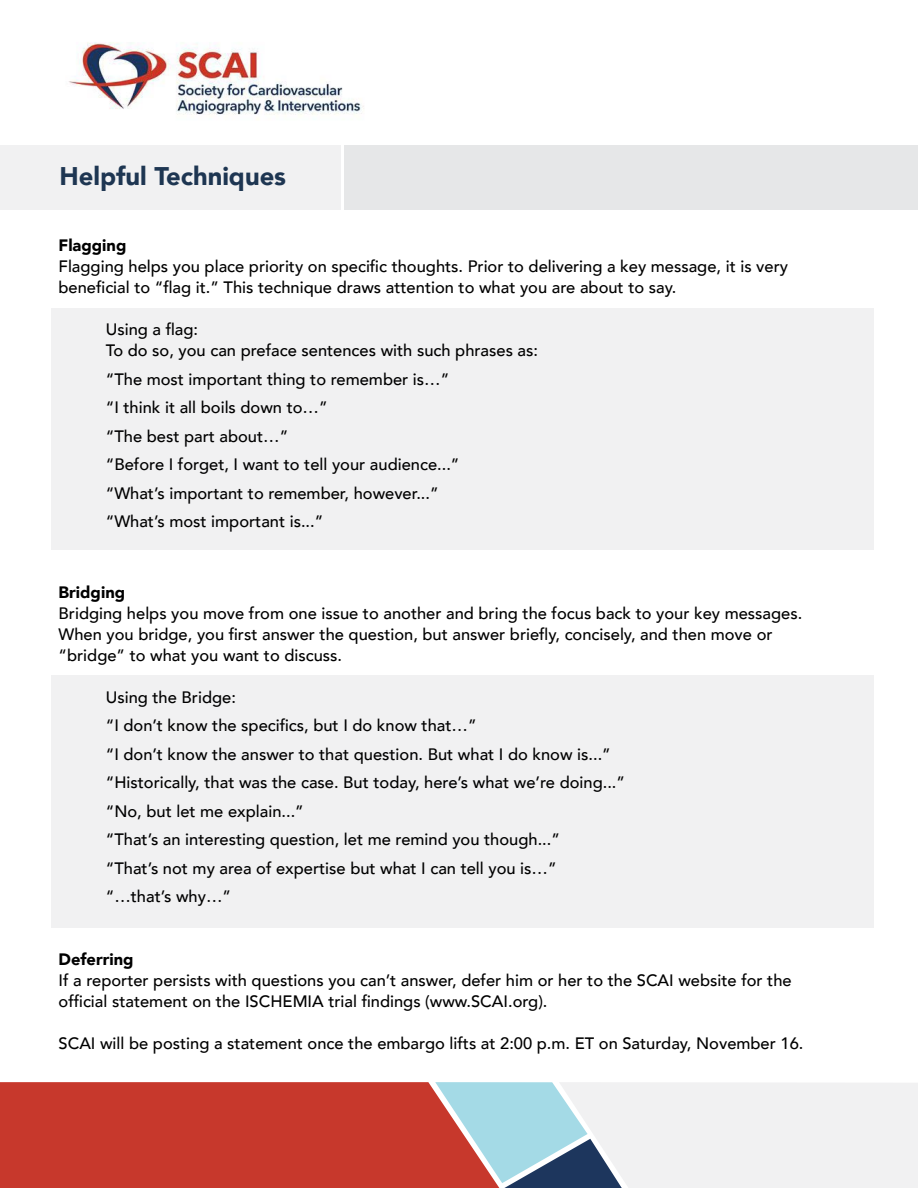
<style>
.page{position:relative;width:918px;height:1188px;background:#fff}
.page>*{position:absolute;margin:0;border:0;box-sizing:border-box;transform-origin:0 0}
.t1{font:900 25.5px "Avenir";color:#1e3652}
.t2{font:500 16.5px/28.5px "Avenir";color:#000}
.t3{font:900 16.5px "Avenir";color:#000}
</style>
<div class="page">
<div style="left:51px;top:308px;width:823px;height:242px;background:#f1f1f2"></div>
<div style="left:51px;top:676px;width:823px;height:252px;background:#f1f1f2"></div>
<div style="left:0;top:145px;width:340px;height:65px;background:#f1f1f2"></div>
<div style="left:345px;top:145px;width:573px;height:65px;background:#e6e7e8"></div>
<div style="left:0;top:1082px;width:435px;height:106px;background:#c7382c"></div>
<svg style="left:435px;top:1082px;width:483px;height:106px"></svg>
<img style="left:69px;top:42px;width:295px;height:78px">
<h1 class="t1" style="left:59px;top:154px;width:228px">Helpful Techniques</h1>
<p class="t3" style="left:59px;top:232px;width:69px">Flagging</p>
<p class="t2" style="left:59px;top:255px;width:731px;line-height:21px">Flagging helps you place priority on specific thoughts. Prior to delivering a key message, it is very beneficial to “flag it.” This technique draws attention to what you are about to say.</p>
<p class="t2" style="left:106px;top:318px;width:434px;line-height:21px">Using a flag:<br>To do so, you can preface sentences with such phrases as:</p>
<p class="t2" style="left:106px;top:364px;width:355px">“The most important thing to remember is…” “I think it all boils down to…”<br>“The best part about…”<br>“Before I forget, I want to tell your audience...” “What’s important to remember, however...” “What’s most important is...”</p>
<p class="t3" style="left:59px;top:578px;width:68px">Bridging</p>
<p class="t2" style="left:59px;top:602px;width:745px;line-height:21px">Bridging helps you move from one issue to another and bring the focus back to your key messages.<br>When you bridge, you first answer the question, but answer briefly, concisely, and then move or “bridge” to what you want to discuss.</p>
<p class="t2" style="left:106px;top:682px;width:521px">Using the Bridge:<br>“I don’t know the specifics, but I do know that…”<br>“I don’t know the answer to that question. But what I do know is...” “Historically, that was the case. But today, here’s what we’re doing...” “No, but let me explain...”<br>“That’s an interesting question, let me remind you though...”<br>“That’s not my area of expertise but what I can tell you is…” “…that’s why…”</p>
<p class="t3" style="left:59px;top:945px;width:77px">Deferring</p>
<p class="t2" style="left:59px;top:969px;width:735px;line-height:21px">If a reporter persists with questions you can’t answer, defer him or her to the SCAI website for the official statement on the ISCHEMIA trial findings (www.SCAI.org).</p>
<p class="t2" style="left:59px;top:1028px;width:746px">SCAI will be posting a statement once the embargo lifts at 2:00 p.m. ET on Saturday, November 16.</p>
</div>
